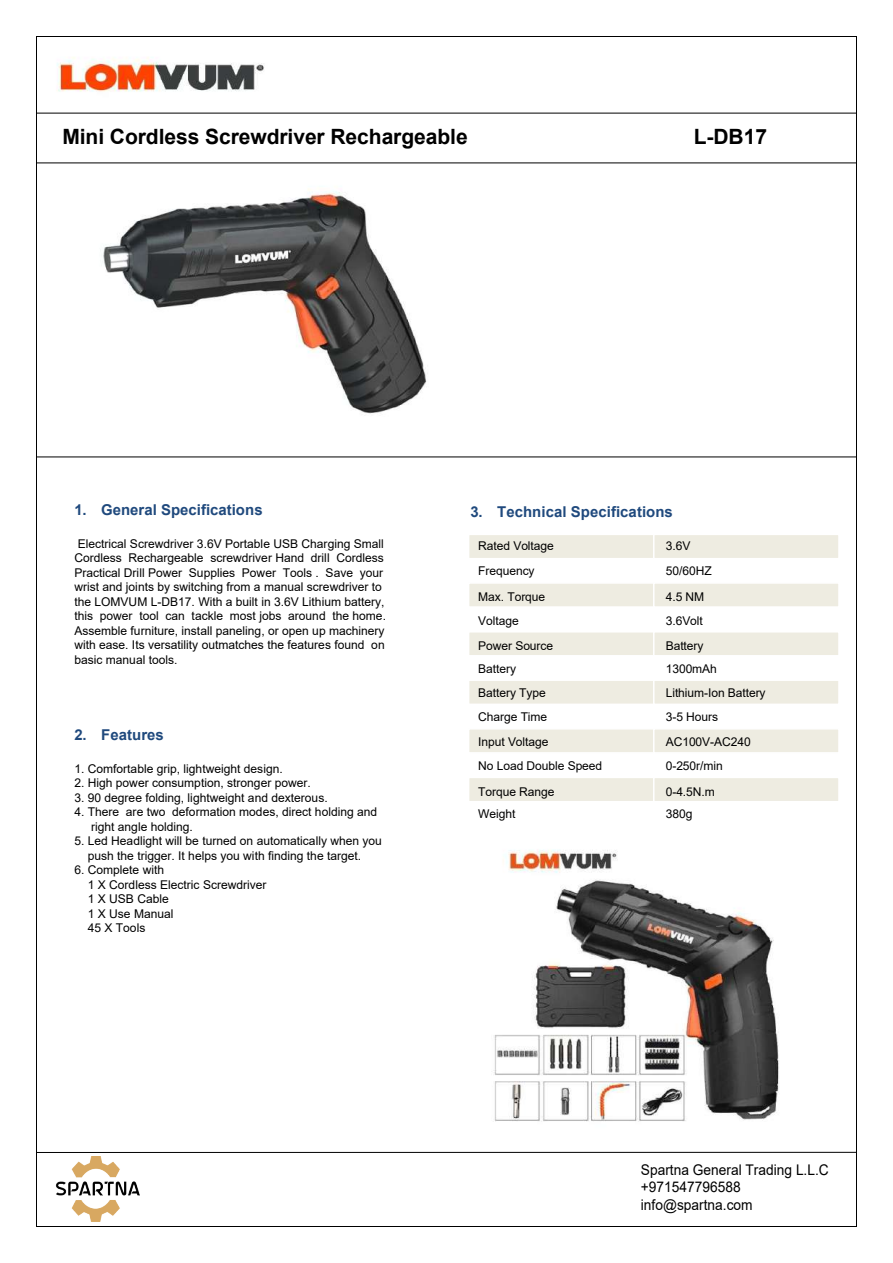
<style>
.page{position:relative;width:893px;height:1263px;background:#fff}
.page>*{position:absolute;margin:0;border:0;box-sizing:border-box;transform-origin:0 0}
.t1{font:700 21px "Arial";letter-spacing:-.005em;color:#000}
.t2{font:700 15px "Arial";letter-spacing:.005em;color:#1f497d}
.t3{font:14.7px/17.7px "Arial";color:#000;scale:.93 1}
.t4{font:12px/14.4px "Arial";color:#000}
</style>
<div class="page">
<img style="left:89px;top:162px;width:357px;height:295px">
<div style="left:468px;top:631px;width:187px;height:26px;background:#eeece1;border:2px solid #fff"></div>
<div style="left:653px;top:631px;width:187px;height:26px;background:#eeece1;border:2px solid #fff"></div>
<div style="left:468px;top:655px;width:187px;height:26px;border:2px solid #fff"></div>
<div style="left:653px;top:655px;width:187px;height:26px;border:2px solid #fff"></div>
<div style="left:468px;top:679px;width:187px;height:26px;background:#eeece1;border:2px solid #fff"></div>
<div style="left:653px;top:679px;width:187px;height:26px;background:#eeece1;border:2px solid #fff"></div>
<div style="left:468px;top:704px;width:187px;height:25px;border:2px solid #fff"></div>
<div style="left:653px;top:704px;width:187px;height:25px;border:2px solid #fff"></div>
<div style="left:468px;top:728px;width:187px;height:26px;background:#eeece1;border:2px solid #fff"></div>
<div style="left:653px;top:728px;width:187px;height:26px;background:#eeece1;border:2px solid #fff"></div>
<div style="left:468px;top:752px;width:187px;height:26px;border:2px solid #fff"></div>
<div style="left:653px;top:752px;width:187px;height:26px;border:2px solid #fff"></div>
<div style="left:468px;top:777px;width:187px;height:25px;background:#eeece1;border:2px solid #fff"></div>
<div style="left:653px;top:777px;width:187px;height:25px;background:#eeece1;border:2px solid #fff"></div>
<div style="left:468px;top:801px;width:187px;height:26px;border:2px solid #fff"></div>
<div style="left:653px;top:801px;width:187px;height:26px;border:2px solid #fff"></div>
<div style="left:468px;top:582px;width:187px;height:26px;background:#eeece1;border:2px solid #fff"></div>
<div style="left:653px;top:582px;width:187px;height:26px;background:#eeece1;border:2px solid #fff"></div>
<div style="left:468px;top:606px;width:187px;height:26px;border:2px solid #fff"></div>
<div style="left:653px;top:606px;width:187px;height:26px;border:2px solid #fff"></div>
<img style="left:56px;top:1157px;width:84px;height:65px">
<img style="left:45px;top:57px;width:225px;height:111px">
<hr style="left:36px;top:113px;width:820px;height:1px;background:#000">
<hr style="left:36px;top:1152px;width:820px;height:1px;background:#000">
<hr style="left:36px;top:163px;width:820px;height:1px;background:#000">
<hr style="left:36px;top:457px;width:820px;height:1px;background:#000">
<hr style="left:37px;top:36px;width:819px;height:1px;background:#000">
<hr style="left:37px;top:1226px;width:819px;height:1px;background:#000">
<hr style="left:36px;top:37px;width:1px;height:1189px;background:#000">
<hr style="left:856px;top:37px;width:1px;height:1189px;background:#000">
<div style="left:468px;top:534px;width:187px;height:25px;background:#eeece1;border:2px solid #fff"></div>
<div style="left:653px;top:534px;width:187px;height:25px;background:#eeece1;border:2px solid #fff"></div>
<img style="left:494px;top:849px;width:285px;height:273px">
<h1 class="t1" style="left:62px;top:122px;width:407px">Mini Cordless Screwdriver Rechargeable</h1>
<h1 class="t1" style="left:694px;top:122px;width:75px">L-DB17</h1>
<p class="t2" style="left:74px;top:500px;width:190px">1. General Specifications</p>
<p class="t4" style="left:74px;top:536px;width:313px">Electrical Screwdriver 3.6V Portable USB Charging Small Cordless Rechargeable screwdriver Hand drill Cordless Practical Drill Power Supplies Power Tools . Save your wrist and joints by switching from a manual screwdriver to the LOMVUM L-DB17. With a built in 3.6V Lithium battery, this power tool can tackle most jobs around the home.<br>Assemble furniture, install paneling, or open up machinery with ease. Its versatility outmatches the features found on basic manual tools.</p>
<p class="t4" style="left:478px;top:538px;width:77px">Rated Voltage</p>
<p class="t4" style="left:666px;top:538px;width:26px">3.6V</p>
<p class="t2" style="left:470px;top:501px;width:204px">3. Technical Specifications</p>
<p class="t4" style="left:478px;top:564px;width:58px">Frequency</p>
<p class="t4" style="left:666px;top:564px;width:48px">50/60HZ</p>
<p class="t4" style="left:666px;top:589px;width:40px">4.5 NM</p>
<p class="t4" style="left:478px;top:589px;width:68px">Max. Torque</p>
<p class="t4" style="left:478px;top:639px;width:76px">Power Source</p>
<p class="t4" style="left:666px;top:613px;width:39px">3.6Volt</p>
<p class="t4" style="left:478px;top:613px;width:42px">Voltage</p>
<p class="t4" style="left:666px;top:639px;width:39px">Battery</p>
<p class="t4" style="left:666px;top:661px;width:53px">1300mAh</p>
<p class="t4" style="left:478px;top:656px;width:69px;line-height:24px">Battery<br>Battery Type</p>
<p class="t4" style="left:666px;top:680px;width:101px;line-height:24px">Lithium-Ion Battery<br>3-5 Hours</p>
<p class="t4" style="left:666px;top:730px;width:86px;line-height:24px">AC100V-AC240<br>0-250r/min</p>
<p class="t4" style="left:666px;top:784px;width:51px">0-4.5N.m</p>
<p class="t4" style="left:478px;top:709px;width:70px">Charge Time</p>
<p class="t2" style="left:74px;top:725px;width:91px">2. Features</p>
<p class="t4" style="left:74px;top:761px;width:210px">1. Comfortable grip, lightweight design.</p>
<p class="t4" style="left:74px;top:776px;width:238px">2. High power consumption, stronger power.</p>
<p class="t4" style="left:74px;top:790px;width:255px">3. 90 degree folding, lightweight and dexterous.</p>
<p class="t4" style="left:91px;top:805px;width:288px;text-indent:-17px">4. There are two deformation modes, direct holding and right angle holding.</p>
<p class="t4" style="left:88px;top:834px;width:296px;text-indent:-13px">5. Led Headlight will be turned on automatically when you push the trigger. It helps you with finding the target.</p>
<p class="t4" style="left:88px;top:863px;width:180px;text-indent:-13px">6. Complete with<br>1 X Cordless Electric Screwdriver<br>1 X USB Cable<br>1 X Use Manual<br>45 X Tools</p>
<p class="t4" style="left:478px;top:735px;width:72px">Input Voltage</p>
<p class="t4" style="left:478px;top:784px;width:78px">Torque Range</p>
<p class="t4" style="left:478px;top:759px;width:125px">No Load Double Speed</p>
<p class="t4" style="left:478px;top:806px;width:39px">Weight</p>
<p class="t4" style="left:666px;top:806px;width:28px">380g</p>
<p class="t3" style="left:641px;top:1161px;width:204px">Spartna General Trading L.L.C +971547796588 info@spartna.com</p>
</div>
